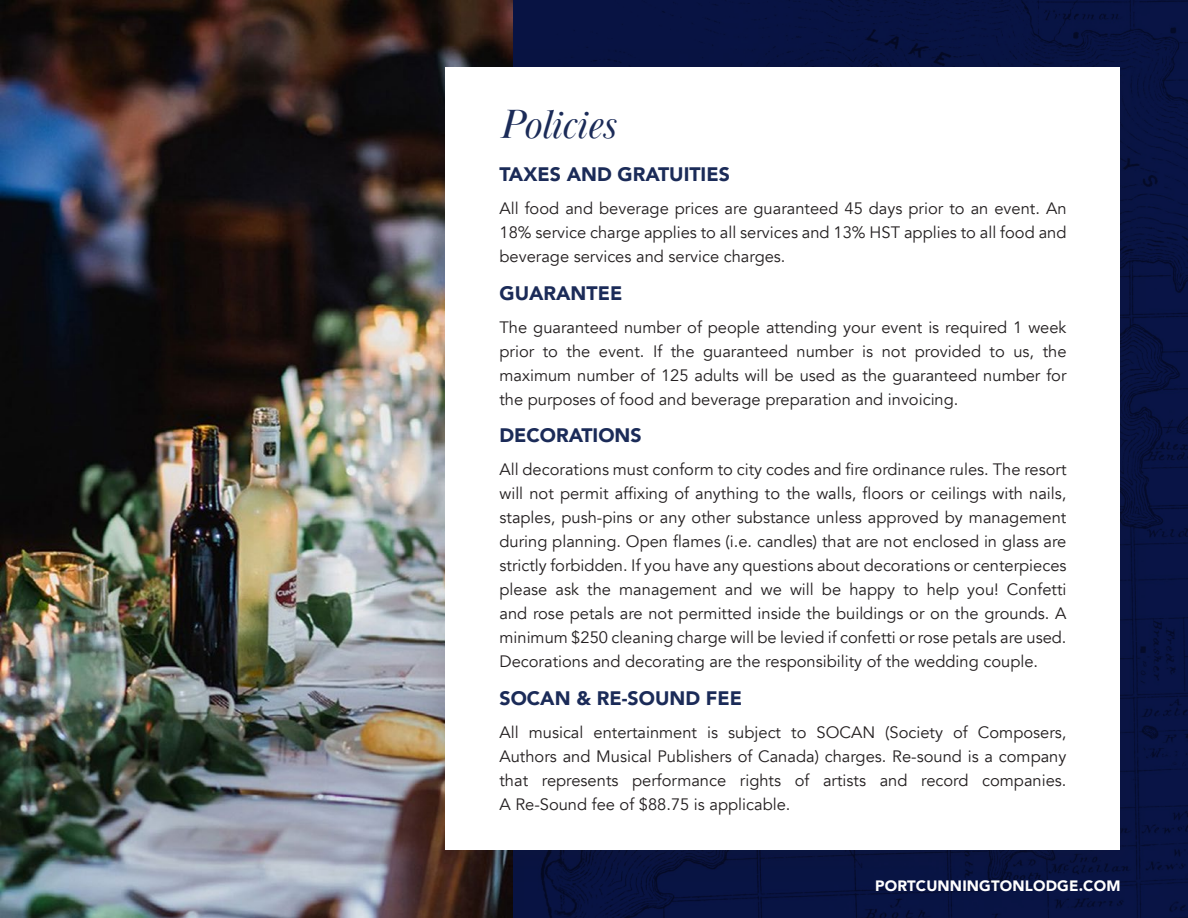
<style>
.page{position:relative;width:1188px;height:918px;background:#fff}
.page>*{position:absolute;margin:0;border:0;box-sizing:border-box;transform-origin:0 0}
.t1{font:italic 42px "Baskerville Display PT";letter-spacing:-.01em;color:#1b2b58}
.t2{font:900 19.5px "Avenir";color:#1b2b58}
.t3{font:16.5px/24px "Avenir";color:#231f20;text-align:justify}
.t4{font:900 15px "Avenir";letter-spacing:.01em;color:#fff}
</style>
<div class="page">
<img style="left:0;top:0;width:513px;height:918px">
<div style="left:513px;top:0;width:675px;height:918px;background:#081343"></div>
<div style="left:415px;top:44px;width:736px;height:844px;background:#231f20;opacity:.15"></div>
<div style="left:446px;top:68px;width:674px;height:782px;background:#fff"></div>
<p class="t1" style="left:500px;top:100px;width:117px">Policies</p>
<p class="t2" style="left:500px;top:158px;width:232px">TAXES AND GRATUITIES</p>
<p class="t3" style="left:499px;top:197px;width:569px">All food and beverage prices are guaranteed 45 days prior to an event. An 18% service charge applies to all services and 13% HST applies to all food and beverage services and service charges.</p>
<p class="t2" style="left:499px;top:276px;width:124px">GUARANTEE</p>
<p class="t3" style="left:499px;top:316px;width:569px">The guaranteed number of people attending your event is required 1 week prior to the event. If the guaranteed number is not provided to us, the maximum number of 125 adults will be used as the guaranteed number for the purposes of food and beverage preparation and invoicing.</p>
<p class="t2" style="left:499px;top:419px;width:144px">DECORATIONS</p>
<p class="t3" style="left:499px;top:458px;width:569px">All decorations must conform to city codes and fire ordinance rules. The resort will not permit affixing of anything to the walls, floors or ceilings with nails, staples, push-pins or any other substance unless approved by management during planning. Open flames (i.e. candles) that are not enclosed in glass are strictly forbidden. If you have any questions about decorations or centerpieces please ask the management and we will be happy to help you! Confetti and rose petals are not permitted inside the buildings or on the grounds. A minimum $250 cleaning charge will be levied if confetti or rose petals are used.<br>Decorations and decorating are the responsibility of the wedding couple.</p>
<p class="t2" style="left:499px;top:681px;width:244px">SOCAN &amp; RE-SOUND FEE</p>
<p class="t3" style="left:499px;top:721px;width:569px">All musical entertainment is subject to SOCAN (Society of Composers, Authors and Musical Publishers of Canada) charges. Re-sound is a company that represents performance rights of artists and record companies.<br>A Re-Sound fee of $88.75 is applicable.</p>
<p class="t4" style="left:875px;top:873px;width:247px">PORTCUNNINGTONLODGE.COM</p>
</div>
